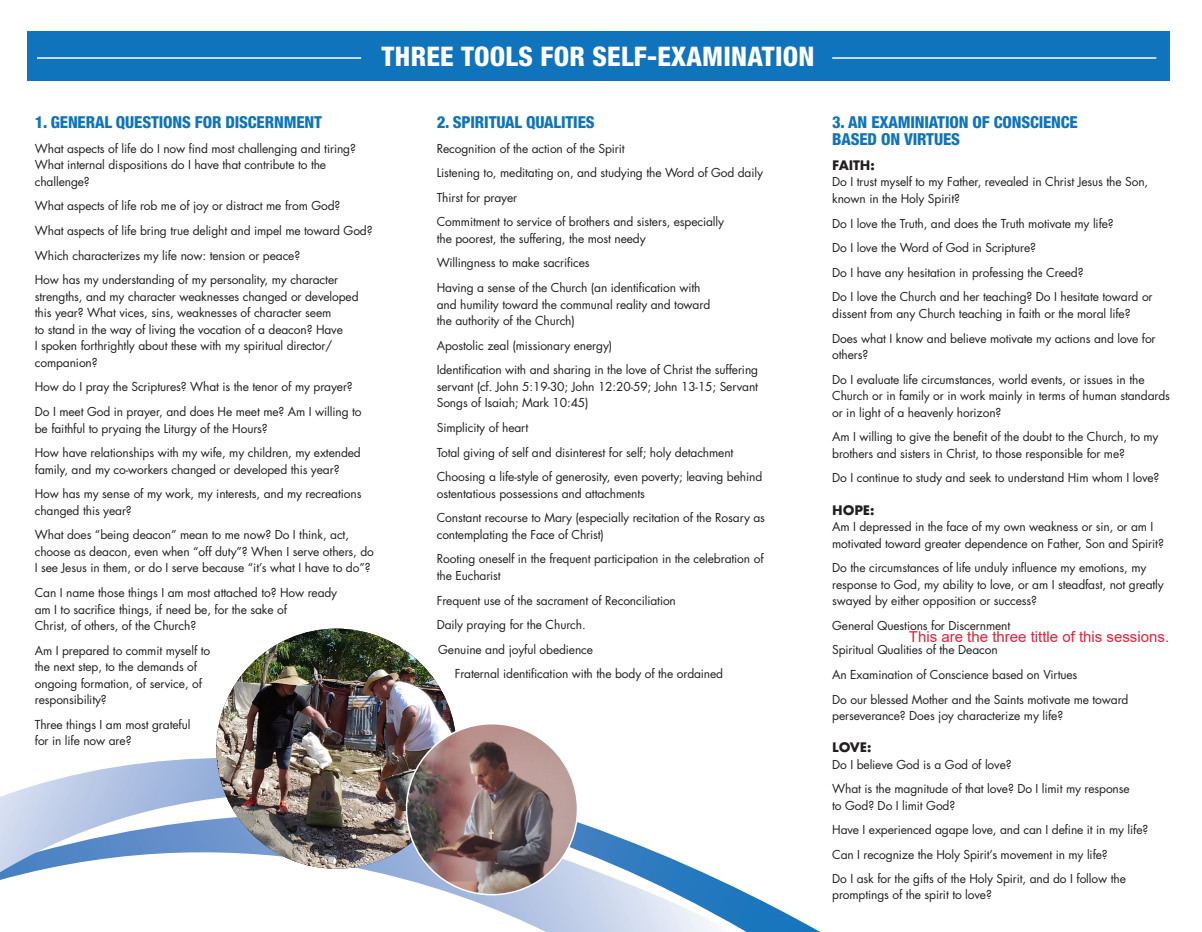
<style>
.page{position:relative;width:1202px;height:932px;background:#fff}
.page>*{position:absolute;margin:0;border:0;box-sizing:border-box;transform-origin:0 0}
.Paragraph_Style_1{font:800 condensed 27px "Helvetica Neue LT Std";letter-spacing:.01em;color:#fff}
.Paragraph_Style_1-2{font:800 condensed 16.5px "Helvetica Neue LT Std";letter-spacing:-.01em;color:#1074bc}
.t1{font:15px "Arial";color:#e52136}
.Paragraph_Style_1-3{font:700 12.75px "Futura";letter-spacing:-.01em;color:#231f20}
.Paragraph_Style_1-4{font:12px/16.5px "Futura";letter-spacing:-.01em;color:#231f20}
</style>
<div class="page">
<svg style="left:0;top:717px;width:820px;height:215px"></svg>
<div style="left:27px;top:31px;width:1142px;height:50px;background:#1074bc"></div>
<hr style="left:37px;top:57px;width:324px;height:2px;background:#fff">
<hr style="left:832px;top:57px;width:324px;height:2px;background:#fff">
<img style="left:216px;top:628px;width:240px;height:240px;border-radius:120px">
<img style="left:406px;top:723px;width:171px;height:171px;border-radius:85px">
<p class="Paragraph_Style_1" style="left:381px;top:39px;width:434px">THREE TOOLS FOR SELF-EXAMINATION</p>
<p class="Paragraph_Style_1-2" style="left:35px;top:112px;width:289px">1. GENERAL QUESTIONS FOR DISCERNMENT</p>
<p class="Paragraph_Style_1-4" style="left:35px;top:140px;width:322px">What aspects of life do I now find most challenging and tiring?<br>What internal dispositions do I have that contribute to the challenge?</p>
<p class="Paragraph_Style_1-4" style="left:35px;top:198px;width:307px">What aspects of life rob me of joy or distract me from God?</p>
<p class="Paragraph_Style_1-4" style="left:35px;top:222px;width:339px">What aspects of life bring true delight and impel me toward God?</p>
<p class="Paragraph_Style_1-4" style="left:35px;top:247px;width:267px">Which characterizes my life now: tension or peace?</p>
<p class="Paragraph_Style_1-4" style="left:35px;top:272px;width:325px">How has my understanding of my personality, my character strengths, and my character weaknesses changed or developed this year? What vices, sins, weaknesses of character seem<br>to stand in the way of living the vocation of a deacon? Have<br>I spoken forthrightly about these with my spiritual director/ companion?</p>
<p class="Paragraph_Style_1-4" style="left:35px;top:379px;width:319px">How do I pray the Scriptures? What is the tenor of my prayer?</p>
<p class="Paragraph_Style_1-4" style="left:35px;top:403px;width:328px">Do I meet God in prayer, and does He meet me? Am I willing to be faithful to pryaing the Liturgy of the Hours?</p>
<p class="Paragraph_Style_1-4" style="left:35px;top:444px;width:327px">How have relationships with my wife, my children, my extended family, and my co-workers changed or developed this year?</p>
<p class="Paragraph_Style_1-4" style="left:35px;top:486px;width:328px">How has my sense of my work, my interests, and my recreations changed this year?</p>
<p class="Paragraph_Style_1-4" style="left:35px;top:527px;width:340px">What does “being deacon” mean to me now? Do I think, act, choose as deacon, even when “off duty”? When I serve others, do<br>I see Jesus in them, or do I serve because “it’s what I have to do”?</p>
<p class="Paragraph_Style_1-4" style="left:35px;top:584px;width:304px">Can I name those things I am most attached to? How ready am I to sacrifice things, if need be, for the sake of<br>Christ, of others, of the Church?</p>
<p class="Paragraph_Style_1-4" style="left:35px;top:642px;width:177px">Am I prepared to commit myself to the next step, to the demands of ongoing formation, of service, of responsibility?</p>
<p class="Paragraph_Style_1-4" style="left:35px;top:716px;width:157px">Three things I am most grateful for in life now are?</p>
<p class="Paragraph_Style_1-2" style="left:437px;top:112px;width:159px">2. SPIRITUAL QUALITIES</p>
<p class="Paragraph_Style_1-4" style="left:437px;top:140px;width:189px">Recognition of the action of the Spirit</p>
<p class="Paragraph_Style_1-4" style="left:437px;top:165px;width:328px">Listening to, meditating on, and studying the Word of God daily</p>
<p class="Paragraph_Style_1-4" style="left:437px;top:189px;width:82px">Thirst for prayer</p>
<p class="Paragraph_Style_1-4" style="left:437px;top:214px;width:289px">Commitment to service of brothers and sisters, especially the poorest, the suffering, the most needy</p>
<p class="Paragraph_Style_1-4" style="left:437px;top:255px;width:154px">Willingness to make sacrifices</p>
<p class="Paragraph_Style_1-4" style="left:437px;top:279px;width:275px">Having a sense of the Church (an identification with and humility toward the communal reality and toward the authority of the Church)</p>
<p class="Paragraph_Style_1-4" style="left:437px;top:337px;width:177px">Apostolic zeal (missionary energy)</p>
<p class="Paragraph_Style_1-4" style="left:437px;top:362px;width:323px;text-align:justify">Identification with and sharing in the love of Christ the suffering servant (cf. John 5:19-30; John 12:20-59; John 13-15; Servant Songs of Isaiah; Mark 10:45)</p>
<p class="Paragraph_Style_1-4" style="left:437px;top:419px;width:93px">Simplicity of heart</p>
<p class="Paragraph_Style_1-4" style="left:437px;top:444px;width:298px">Total giving of self and disinterest for self; holy detachment</p>
<p class="Paragraph_Style_1-4" style="left:437px;top:468px;width:327px">Choosing a life-style of generosity, even poverty; leaving behind ostentatious possessions and attachments</p>
<p class="Paragraph_Style_1-4" style="left:437px;top:510px;width:330px">Constant recourse to Mary (especially recitation of the Rosary as contemplating the Face of Christ)</p>
<p class="Paragraph_Style_1-4" style="left:437px;top:551px;width:328px">Rooting oneself in the frequent participation in the celebration of the Eucharist</p>
<p class="Paragraph_Style_1-4" style="left:437px;top:592px;width:241px">Frequent use of the sacrament of Reconciliation</p>
<p class="Paragraph_Style_1-4" style="left:437px;top:616px;width:150px">Daily praying for the Church.</p>
<p class="Paragraph_Style_1-4" style="left:438px;top:641px;width:156px">Genuine and joyful obedience</p>
<p class="Paragraph_Style_1-4" style="left:455px;top:666px;width:270px">Fraternal identification with the body of the ordained</p>
<p class="Paragraph_Style_1-2" style="left:832px;top:112px;width:247px">3. AN EXAMINIATION OF CONSCIENCE</p>
<p class="Paragraph_Style_1-2" style="left:832px;top:129px;width:129px">BASED ON VIRTUES</p>
<p class="Paragraph_Style_1-3" style="left:832px;top:156px;width:44px">FAITH:</p>
<p class="Paragraph_Style_1-4" style="left:832px;top:174px;width:317px">Do I trust myself to my Father, revealed in Christ Jesus the Son, known in the Holy Spirit?</p>
<p class="Paragraph_Style_1-4" style="left:832px;top:215px;width:283px">Do I love the Truth, and does the Truth motivate my life?</p>
<p class="Paragraph_Style_1-4" style="left:832px;top:240px;width:205px">Do I love the Word of God in Scripture?</p>
<p class="Paragraph_Style_1-4" style="left:832px;top:264px;width:253px">Do I have any hesitation in professing the Creed?</p>
<p class="Paragraph_Style_1-4" style="left:832px;top:289px;width:322px">Do I love the Church and her teaching? Do I hesitate toward or dissent from any Church teaching in faith or the moral life?</p>
<p class="Paragraph_Style_1-4" style="left:832px;top:330px;width:325px">Does what I know and believe motivate my actions and love for others?</p>
<p class="Paragraph_Style_1-4" style="left:832px;top:371px;width:339px">Do I evaluate life circumstances, world events, or issues in the<br>Church or in family or in work mainly in terms of human standards or in light of a heavenly horizon?</p>
<p class="Paragraph_Style_1-4" style="left:832px;top:429px;width:328px">Am I willing to give the benefit of the doubt to the Church, to my brothers and sisters in Christ, to those responsible for me?</p>
<p class="Paragraph_Style_1-4" style="left:832px;top:470px;width:329px">Do I continue to study and seek to understand Him whom I love?</p>
<p class="Paragraph_Style_1-3" style="left:832px;top:500px;width:44px">HOPE:</p>
<p class="Paragraph_Style_1-4" style="left:832px;top:518px;width:333px">Am I depressed in the face of my own weakness or sin, or am I motivated toward greater dependence on Father, Son and Spirit?</p>
<p class="Paragraph_Style_1-4" style="left:832px;top:559px;width:333px">Do the circumstances of life unduly influence my emotions, my response to God, my ability to love, or am I steadfast, not greatly swayed by either opposition or success?</p>
<p class="Paragraph_Style_1-4" style="left:832px;top:617px;width:180px">General Questions for Discernment</p>
<p class="Paragraph_Style_1-4" style="left:832px;top:642px;width:167px">Spiritual Qualities of the Deacon</p>
<p class="Paragraph_Style_1-4" style="left:832px;top:666px;width:247px">An Examination of Conscience based on Virtues</p>
<p class="Paragraph_Style_1-4" style="left:832px;top:691px;width:298px">Do our blessed Mother and the Saints motivate me toward perseverance? Does joy characterize my life?</p>
<p class="Paragraph_Style_1-3" style="left:832px;top:738px;width:41px">LOVE:</p>
<p class="Paragraph_Style_1-4" style="left:832px;top:756px;width:181px">Do I believe God is a God of love?</p>
<p class="Paragraph_Style_1-4" style="left:832px;top:780px;width:299px">What is the magnitude of that love? Do I limit my response to God? Do I limit God?</p>
<p class="Paragraph_Style_1-4" style="left:832px;top:822px;width:318px">Have I experienced agape love, and can I define it in my life?</p>
<p class="Paragraph_Style_1-4" style="left:832px;top:846px;width:277px">Can I recognize the Holy Spirit’s movement in my life?</p>
<p class="Paragraph_Style_1-4" style="left:832px;top:870px;width:295px;line-height:15.8px">Do I ask for the gifts of the Holy Spirit, and do I follow the promptings of the spirit to love?</p>
<p class="t1" style="left:909px;top:626px;width:262px">This are the three tittle of this sessions.</p>
</div>
